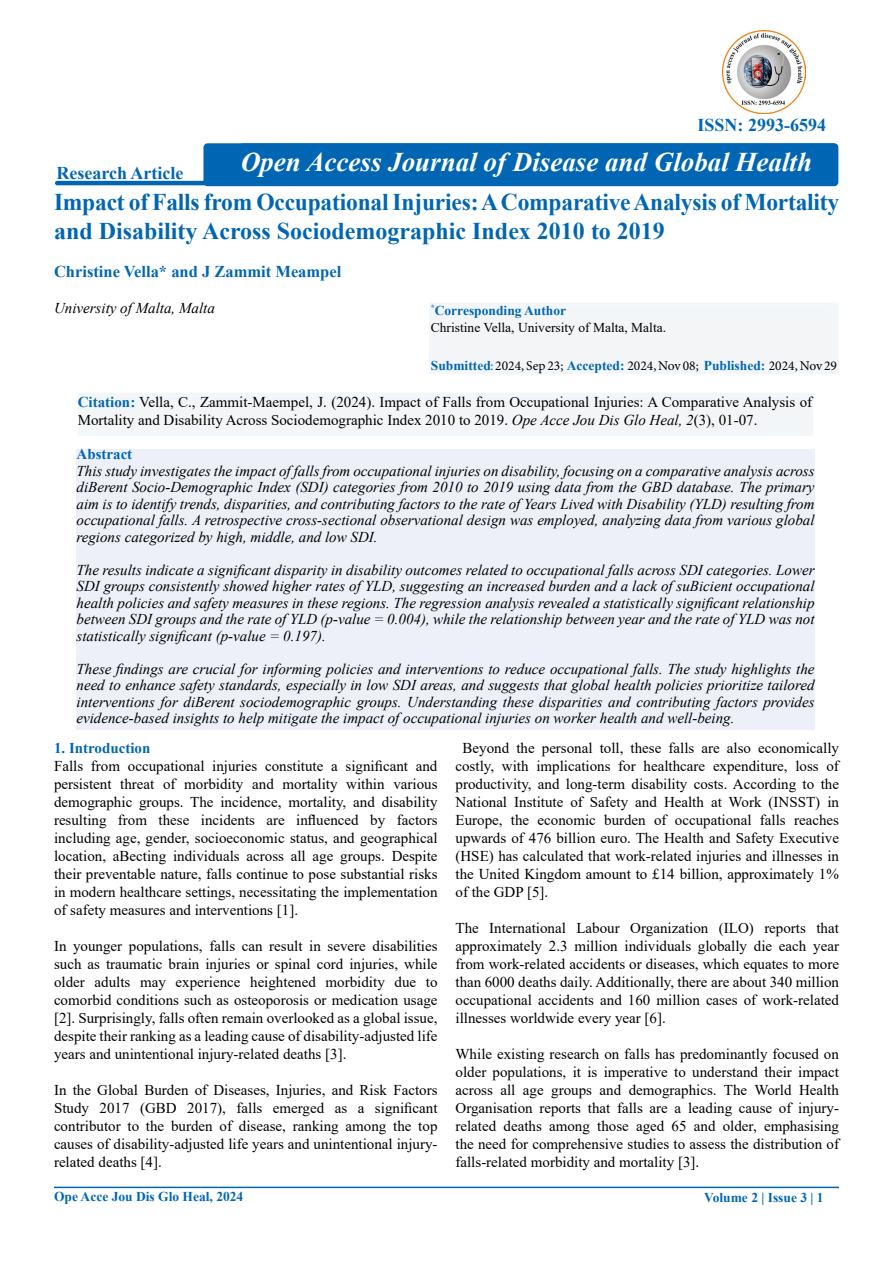
<style>
.page{position:relative;width:893px;height:1263px;background:#fff}
.page>*{position:absolute;margin:0;border:0;box-sizing:border-box;transform-origin:0 0}
.t1{font:italic 700 27px "Times New Roman";color:#fff}
.t2{font:700 24px/28.8px "Times New Roman";letter-spacing:-.01em;color:#0066b3}
.t3{font:700 18px "Times New Roman";color:#0066b3}
.t4{font:700 16.5px "Times New Roman";color:#0066b3}
.t5{font:15px/18px "Times New Roman";color:#000;text-align:justify}
.t6{font:italic 15px/16.5px "Times New Roman";color:#000;text-align:justify}
.t7{font:700 15px "Times New Roman";color:#0066b3}
.t8{font:13.5px "Minion Pro";color:#000}
.t9{font:13.5px/17.2px "Times New Roman";color:#000}
.t10{font:700 13.5px "Times New Roman";color:#0066b3}
.s1{font-weight:700;color:#0066b3}
.s2{font-family:"Times New Roman";font-weight:700;color:#0066b3}
.s3{color:#0066b3}
.s4{font-style:italic}
</style>
<div class="page">
<div style="left:65px;top:382px;width:762px;height:55px;background:#f3f6f9"></div>
<hr style="left:55px;top:181px;width:523px;height:4px;background:#0066b3;border-radius:2px">
<hr style="left:54px;top:1187px;width:785px;height:1px;background:#0066b3">
<div style="left:417px;top:292px;width:435px;height:84px;background:#f3f5f7"></div>
<div style="left:76px;top:449px;width:738px;height:281px;background:#eef0f9"></div>
<div style="left:203px;top:143px;width:635px;height:43px;background:#0066b3;border-radius:4px"></div>
<img style="left:722px;top:31px;width:83px;height:83px">
<p class="t3" style="left:56px;top:160px;width:129px">Research Article</p>
<p class="t3" style="left:698px;top:112px;width:130px">ISSN: 2993-6594</p>
<h1 class="t1" style="left:241px;top:143px;width:573px">Open Access Journal of Disease and Global Health</h1>
<h2 class="t2" style="left:54px;top:187px;width:787px">Impact of Falls from Occupational Injuries: A Comparative Analysis of Mortality and Disability Across Sociodemographic Index 2010 to 2019</h2>
<p class="t4" style="left:54px;top:259px;width:289px">Christine Vella* and J Zammit Meampel</p>
<p class="t6" style="left:54px;top:299px;width:162px">University of Malta, Malta</p>
<p class="t9" style="left:431px;top:301px;width:237px"><sup>*</sup><span class="s1">Corresponding Author<br></span>Christine Vella, University of Malta, Malta.</p>
<p class="t8" style="left:431px;top:356px;width:408px"><span class="s2">Submitted</span><span class="s3">:</span> 2024, Sep 23; <span class="s2">Accepted:</span> 2024, Nov 08; <span class="s2">Published:</span> 2024, Nov 29</p>
<p class="t5" style="left:78px;top:393px;width:736px"><span class="s1">Citation:</span> Vella, C., Zammit-Maempel, J. (2024). Impact of Falls from Occupational Injuries: A Comparative Analysis of<br>Mortality and Disability Across Sociodemographic Index 2010 to 2019. <span class="s4">Ope Acce Jou Dis Glo Heal, 2</span>(3), 01-07.</p>
<p class="t7" style="left:76px;top:444px;width:57px">Abstract</p>
<p class="t6" style="left:76px;top:462px;width:740px">This study investigates the impact of falls from occupational injuries on disability, focusing on a comparative analysis across diBerent Socio-Demographic Index (SDI) categories from 2010 to 2019 using data from the GBD database. The primary aim is to identify trends, disparities, and contributing factors to the rate of Years Lived with Disability (YLD) resulting from occupational falls. A retrospective cross-sectional observational design was employed, analyzing data from various global regions categorized by high, middle, and low SDI.</p>
<p class="t6" style="left:76px;top:561px;width:740px">The results indicate a significant disparity in disability outcomes related to occupational falls across SDI categories. Lower SDI groups consistently showed higher rates of YLD, suggesting an increased burden and a lack of suBicient occupational health policies and safety measures in these regions. The regression analysis revealed a statistically significant relationship between SDI groups and the rate of YLD (p-value = 0.004), while the relationship between year and the rate of YLD was not statistically significant (p-value = 0.197).</p>
<p class="t6" style="left:76px;top:660px;width:740px">These findings are crucial for informing policies and interventions to reduce occupational falls. The study highlights the need to enhance safety standards, especially in low SDI areas, and suggests that global health policies prioritize tailored interventions for diBerent sociodemographic groups. Understanding these disparities and contributing factors provides evidence-based insights to help mitigate the impact of occupational injuries on worker health and well-being.</p>
<p class="t7" style="left:54px;top:737px;width:98px">1. Introduction</p>
<p class="t5" style="left:54px;top:756px;width:385px">Falls from occupational injuries constitute a significant and persistent threat of morbidity and mortality within various demographic groups. The incidence, mortality, and disability resulting from these incidents are influenced by factors including age, gender, socioeconomic status, and geographical location, aBecting individuals across all age groups. Despite their preventable nature, falls continue to pose substantial risks in modern healthcare settings, necessitating the implementation of safety measures and interventions [1].</p>
<p class="t5" style="left:54px;top:936px;width:385px">In younger populations, falls can result in severe disabilities such as traumatic brain injuries or spinal cord injuries, while older adults may experience heightened morbidity due to comorbid conditions such as osteoporosis or medication usage [2]. Surprisingly, falls often remain overlooked as a global issue, despite their ranking as a leading cause of disability-adjusted life years and unintentional injury-related deaths [3].</p>
<p class="t5" style="left:54px;top:1080px;width:385px">In the Global Burden of Diseases, Injuries, and Risk Factors Study 2017 (GBD 2017), falls emerged as a significant contributor to the burden of disease, ranking among the top causes of disability-adjusted life years and unintentional injury&shy;related deaths [4].</p>
<p class="t5" style="left:455px;top:738px;width:385px;text-indent:7px">Beyond the personal toll, these falls are also economically costly, with implications for healthcare expenditure, loss of productivity, and long-term disability costs. According to the National Institute of Safety and Health at Work (INSST) in Europe, the economic burden of occupational falls reaches upwards of 476 billion euro. The Health and Safety Executive (HSE) has calculated that work-related injuries and illnesses in the United Kingdom amount to £14 billion, approximately 1% of the GDP [5].</p>
<p class="t5" style="left:455px;top:918px;width:385px">The International Labour Organization (ILO) reports that approximately 2.3 million individuals globally die each year from work-related accidents or diseases, which equates to more than 6000 deaths daily. Additionally, there are about 340 million occupational accidents and 160 million cases of work-related illnesses worldwide every year [6].</p>
<p class="t5" style="left:455px;top:1044px;width:385px">While existing research on falls has predominantly focused on older populations, it is imperative to understand their impact across all age groups and demographics. The World Health Organisation reports that falls are a leading cause of injury&shy;related deaths among those aged 65 and older, emphasising the need for comprehensive studies to assess the distribution of falls-related morbidity and mortality [3].</p>
<p class="t10" style="left:54px;top:1187px;width:191px">Ope Acce Jou Dis Glo Heal, 2024</p>
<p class="t10" style="left:704px;top:1187px;width:121px">Volume 2 | Issue 3 | 1</p>
</div>
